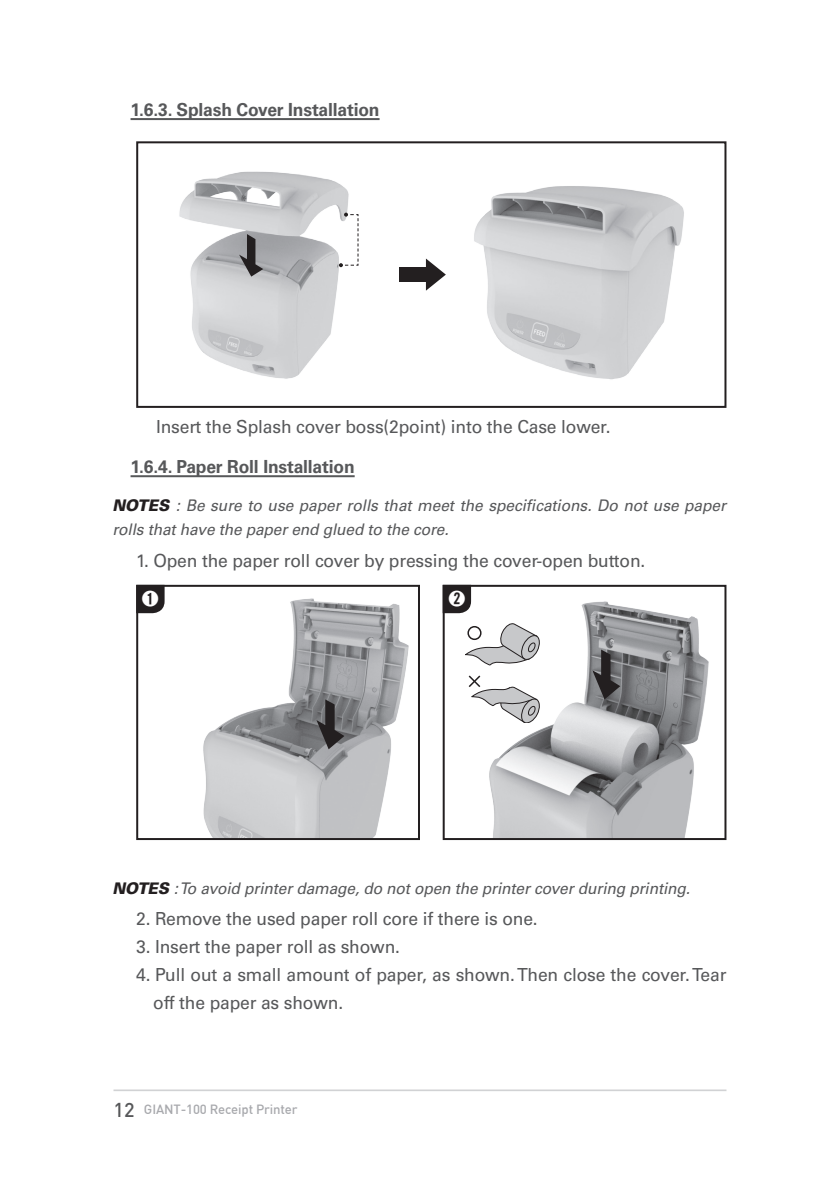
<style>
.page{position:relative;width:840px;height:1191px;background:#fff}
.page>*{position:absolute;margin:0;border:0;box-sizing:border-box;transform-origin:0 0}
.본문_1-내용{font:18px/28px "Univers";letter-spacing:-.01em;color:#57585a}
.본문-소제목{font:700 18px "Univers";letter-spacing:-.01em;color:#57585a}
.t1{font:18px "Nanum Gothic";color:#fff}
.노트-기울기글씨{font:italic 16px/24px "Univers";color:#57585a}
.t2{font:500 13.2px "DINCE";letter-spacing:-.01em;color:#a8a9ad}
.s1{font-weight:900;color:#231f20}
.s2{font-size:19.6px;color:#57585a}
</style>
<div class="page">
<hr style="left:113px;top:1089px;width:613px;height:2px;background:#d1d2d4">
<hr style="left:130px;top:118px;width:249px;height:2px;background:#57585a">
<div style="left:136px;top:141px;width:590px;height:267px;border:2px solid #231f20"></div>
<img style="left:179px;top:171px;width:170px;height:208px">
<img style="left:474px;top:186px;width:210px;height:194px">
<svg style="left:239px;top:234px;width:24px;height:42px"></svg>
<svg style="left:339px;top:213px;width:20px;height:54px"></svg>
<svg style="left:425px;top:258px;width:20px;height:33px"></svg>
<div style="left:399px;top:267px;width:32px;height:15px;background:#231f20"></div>
<hr style="left:130px;top:475px;width:224px;height:2px;background:#57585a">
<svg style="left:445px;top:588px;width:26px;height:25px"></svg>
<img style="left:488px;top:601px;width:221px;height:236px">
<div style="left:442px;top:585px;width:284px;height:255px;border:2px solid #231f20"></div>
<svg style="left:465px;top:623px;width:74px;height:42px"></svg>
<div style="left:467px;top:626px;width:14px;height:14px;border:2px solid #231f20;border-radius:50%"></div>
<svg style="left:468px;top:674px;width:71px;height:49px"></svg>
<svg style="left:592px;top:649px;width:28px;height:50px"></svg>
<img style="left:203px;top:598px;width:206px;height:239px">
<div style="left:136px;top:585px;width:284px;height:255px;border:2px solid #231f20"></div>
<svg style="left:136px;top:585px;width:28px;height:28px"></svg>
<svg style="left:316px;top:699px;width:28px;height:50px"></svg>
<p class="본문-소제목" style="left:130px;top:99px;width:250px">1.6.3. Splash Cover Installation</p>
<p class="본문_1-내용" style="left:156px;top:413px;width:456px">Insert the Splash cover boss(2point) into the Case lower.</p>
<p class="본문-소제목" style="left:130px;top:456px;width:225px">1.6.4. Paper Roll Installation</p>
<p class="노트-기울기글씨" style="left:112px;top:493px;width:618px"><span class="s1">NOTES</span> : Be sure to use paper rolls that meet the specifications. Do not use paper rolls thathave the paperend glued to the core.</p>
<p class="본문_1-내용" style="left:136px;top:546px;width:510px">1. Open the paper roll cover by pressing the cover-open button.</p>
<p class="t1" style="left:142px;top:590px;width:18px">➊</p>
<p class="t1" style="left:448px;top:590px;width:18px">➋</p>
<p class="노트-기울기글씨" style="left:112px;top:876px;width:582px"><span class="s1">NOTES</span> :To avoid printerdamage,do notopen the printercoverduring printing.</p>
<p class="본문_1-내용" style="left:136px;top:904px;width:403px">2. Remove the used paper roll core if there is one.</p>
<p class="본문_1-내용" style="left:136px;top:932px;width:265px">3. Insert the paper roll as shown.</p>
<p class="본문_1-내용" style="left:153px;top:960px;width:574px;text-indent:-17px">4. Pull out a small amount of paper, as shown. Then close the cover. Tear off the paper as shown.</p>
<p class="t2" style="left:113px;top:1100px;width:185px"><span class="s2">12</span> GIANT-100 Receipt Printer</p>
</div>
